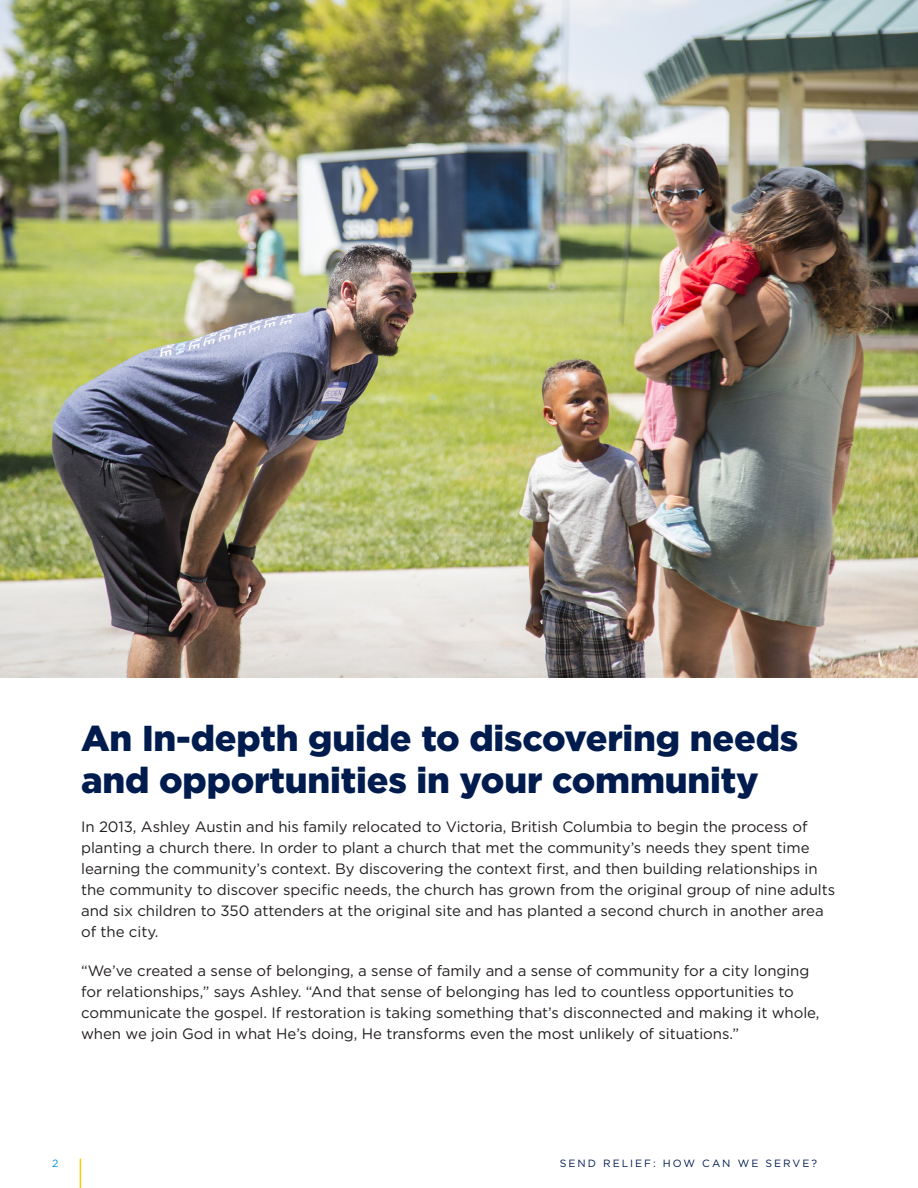
<style>
.page{position:relative;width:918px;height:1188px;background:#fff}
.page>*{position:absolute;margin:0;border:0;box-sizing:border-box;transform-origin:0 0}
.Subhead{font:900 36px/42px "Gotham";letter-spacing:-.005em;color:#001c4e}
.Body_Copy{font:15px/21px "Gotham";letter-spacing:-.005em;color:#231f20}
.t1{font:10.5px "Gotham";letter-spacing:.19em;color:#001c4e}
.t2{font:10.5px "Gotham";color:#008fde}
</style>
<div class="page">
<img style="left:0;top:0;width:918px;height:678px">
<hr style="left:80px;top:1158px;width:1px;height:30px;background:#fc0">
<p class="Subhead" style="left:81px;top:716px;width:719px">An In-depth guide to discovering needs and opportunities in your community</p>
<p class="Body_Copy" style="left:81px;top:815px;width:756px">In 2013, Ashley Austin and his family relocated to Victoria, British Columbia to begin the process of planting a church there. In order to plant a church that met the community’s needs they spent time learning the community’s context. By discovering the context first, and then building relationships in the community to discover specific needs, the church has grown from the original group of nine adults and six children to 350 attenders at the original site and has planted a second church in another area of the city.</p>
<p class="Body_Copy" style="left:81px;top:959px;width:740px">“We’ve created a sense of belonging, a sense of family and a sense of community for a city longing for relationships,” says Ashley. “And that sense of belonging has led to countless opportunities to communicate the gospel. If restoration is taking something that’s disconnected and making it whole, when we join God in what He’s doing, He transforms even the most unlikely of situations.”</p>
<p class="t2" style="left:52px;top:1156px;width:8px">2</p>
<p class="t1" style="left:560px;top:1156px;width:259px">SEND RELIEF: HOW CAN WE SERVE?</p>
</div>
